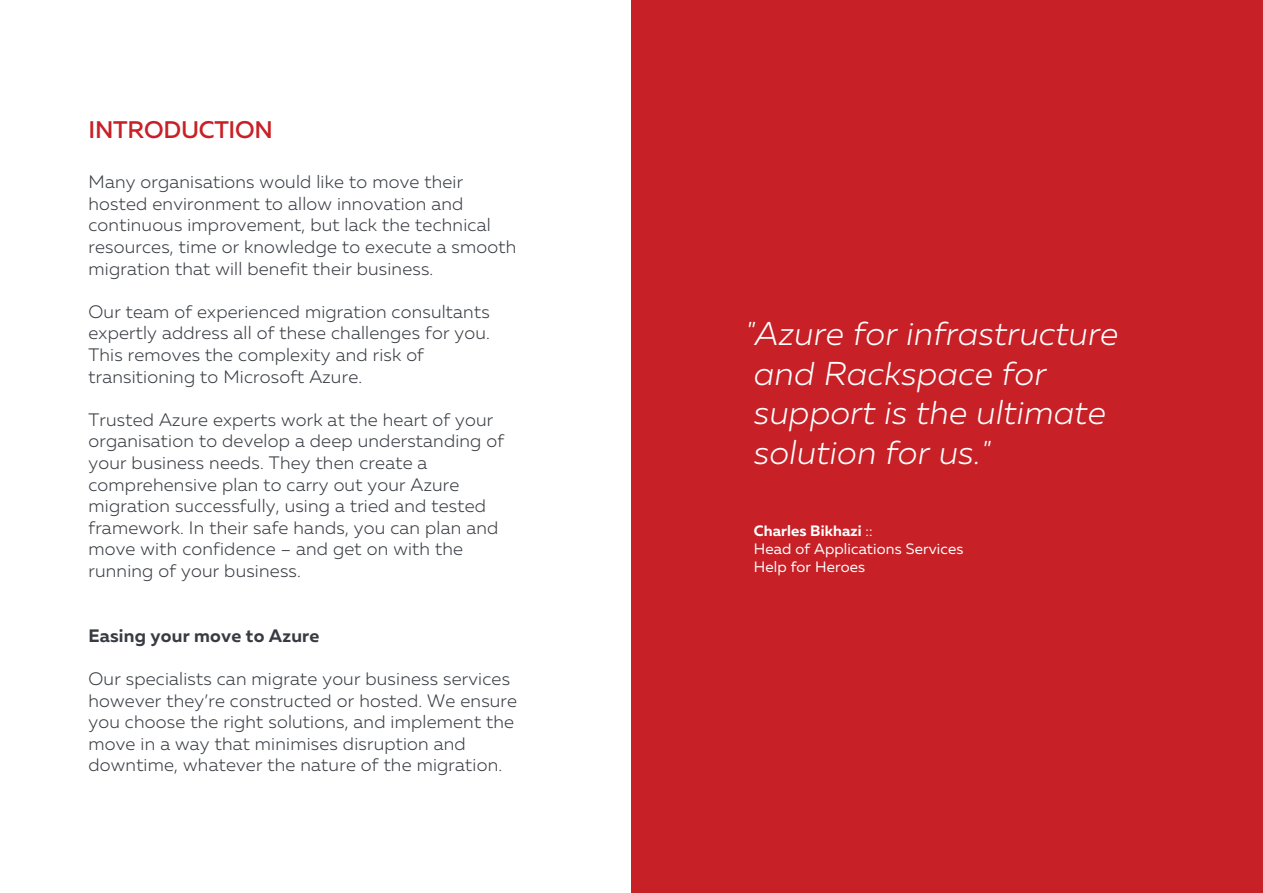
<style>
.page{position:relative;width:1263px;height:893px;background:#fff}
.page>*{position:absolute;margin:0;border:0;box-sizing:border-box;transform-origin:0 0}
.t1{font:italic 300 33px/39.6px "Muller";letter-spacing:.01em;color:#fff}
.t2{font:500 24px "Muller";letter-spacing:-.01em;color:#c72026}
.t3{font:300 18px/21.6px "Muller";letter-spacing:.01em;color:#383c42}
.t4{font:700 18px "Muller";letter-spacing:.01em;color:#383c42}
.t5{font:15px/18px "Muller";letter-spacing:.01em;color:#fff}
.s1{font-weight:700}
</style>
<div class="page">
<div style="left:631px;top:0;width:632px;height:893px;background:#c72026"></div>
<h2 class="t2" style="left:89px;top:114px;width:186px">INTRODUCTION</h2>
<p class="t3" style="left:89px;top:171px;width:429px">Many organisations would like to move their hosted environment to allow innovation and continuous improvement, but lack the technical resources, time or knowledge to execute a smooth migration that will benefit their business.</p>
<p class="t3" style="left:89px;top:301px;width:403px">Our team of experienced migration consultants expertly address all of these challenges for you.<br>This removes the complexity and risk of transitioning to Microsoft Azure.</p>
<p class="t3" style="left:89px;top:409px;width:417px">Trusted Azure experts work at the heart of your organisation to develop a deep understanding of your business needs. They then create a comprehensive plan to carry out your Azure migration successfully, using a tried and tested framework. In their safe hands, you can plan and move with confidence – and get on with the running of your business.</p>
<p class="t4" style="left:89px;top:624px;width:232px">Easing your move to Azure</p>
<p class="t3" style="left:89px;top:668px;width:430px">Our specialists can migrate your business services however they’re constructed or hosted. We ensure you choose the right solutions, and implement the move in a way that minimises disruption and downtime, whatever the nature of the migration.</p>
<h1 class="t1" style="left:745px;top:313px;width:375px">"Azure for infrastructure and Rackspace for support is the ultimate solution for us."</h1>
<p class="t5" style="left:754px;top:522px;width:211px"><span class="s1">Charles Bikhazi</span> ::<br>Head of Applications Services<br>Help for Heroes</p>
</div>
